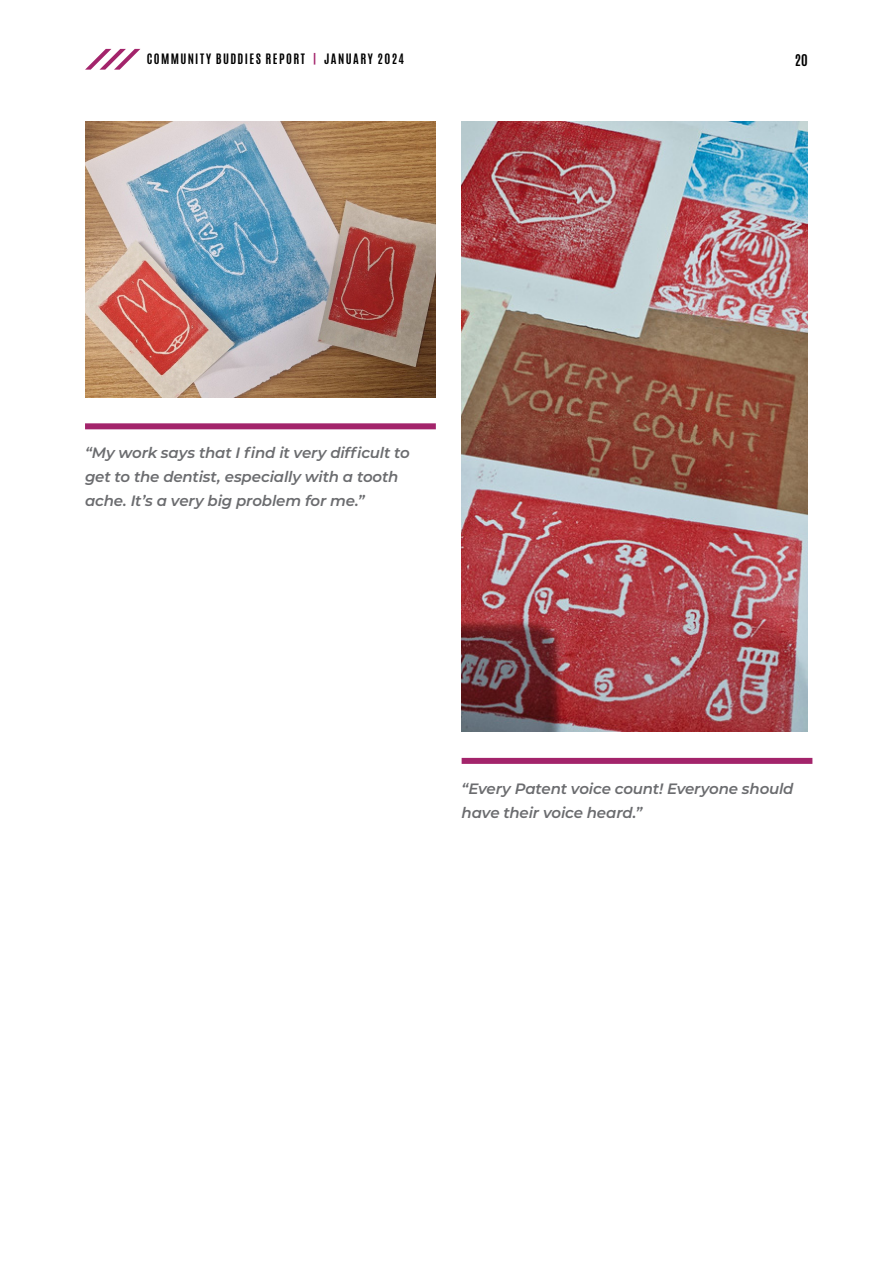
<style>
.page{position:relative;width:893px;height:1263px;background:#fff}
.page>*{position:absolute;margin:0;border:0;box-sizing:border-box;transform-origin:0 0}
.t1{font:italic 600 15px/24px "Montserrat";letter-spacing:-.015em;color:#6b6c6f}
.t2{font:700 13.5px "Antonio";color:#000}
.t3{font:700 12px "Antonio";letter-spacing:.115em;color:#000}
.s1{color:#a3246b}
</style>
<div class="page">
<img style="left:85px;top:121px;width:351px;height:277px">
<div style="left:85px;top:423px;width:351px;height:6px;background:#a3246b"></div>
<div style="left:462px;top:758px;width:350px;height:6px;background:#a3246b"></div>
<img style="left:462px;top:121px;width:346px;height:610px">
<svg style="left:85px;top:49px;width:55px;height:21px"></svg>
<p class="t3" style="left:147px;top:50px;width:259px">COMMUNITY BUDDIES REPORT <span class="s1">|</span> JANUARY 2024</p>
<p class="t2" style="left:795px;top:50px;width:15px">20</p>
<p class="t1" style="left:85px;top:440px;width:326px">“My work says that I find it very difficult to get to the dentist, especially with a tooth ache. It’s a very big problem for me.”</p>
<p class="t1" style="left:462px;top:776px;width:333px">“Every Patent voice count! Everyone should have their voice heard.”</p>
</div>
